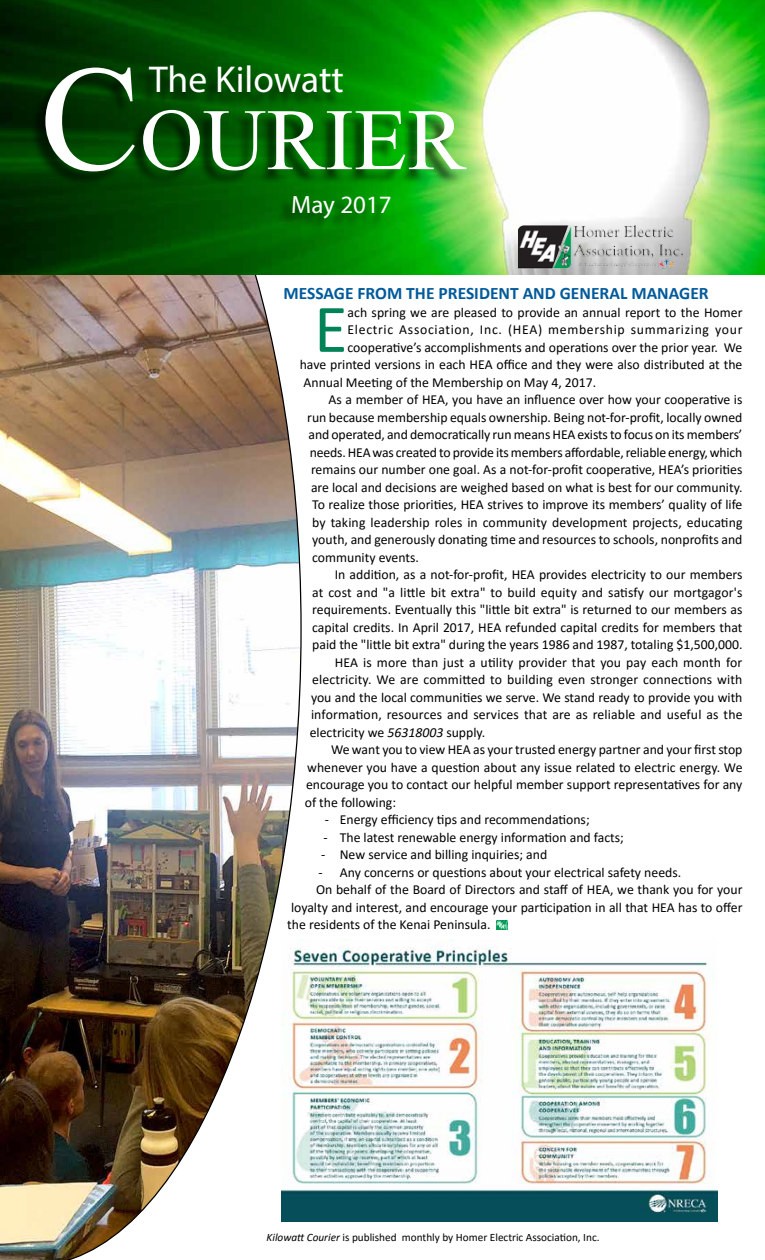
<style>
.page{position:relative;width:765px;height:1260px;background:#fff}
.page>*{position:absolute;margin:0;border:0;box-sizing:border-box;transform-origin:0 0}
.t1{font:150px "Times New Roman";color:#fff}
.t2{font:87.5px "Times New Roman";color:#fff}
.t3{font:68.88px "Calibri";color:#008357}
.t4{font:37.5px "Myriad Pro";color:#fff}
.t5{font:25px "Myriad Pro";color:#fff}
.t6{font:700 17.5px "Calibri";color:#005a9b}
.t7{font:13.75px "Calibri";color:#000}
.t8{font:13.75px "Calibri";letter-spacing:.05em;color:#000}
.t9{font:11.25px "Calibri";color:#000}
.s1{font-style:italic}
</style>
<div class="page">
<img style="left:0;top:275px;width:302px;height:985px">
<img style="left:0;top:0;width:765px;height:275px">
<div style="left:278px;top:198px;width:110px;height:35px;background:#000;opacity:.6"></div>
<div style="left:30px;top:70px;width:434px;height:117px;background:#000;opacity:.6"></div>
<div style="left:134px;top:68px;width:207px;height:40px;background:#000;opacity:.6"></div>
<svg style="left:496px;top:920px;width:11px;height:9px"></svg>
<img style="left:519px;top:225px;width:163px;height:43px">
<img style="left:281px;top:939px;width:436px;height:283px">
<h1 class="t1" style="left:40px;top:13px;width:102px">C</h1>
<h3 class="t4" style="left:149px;top:56px;width:196px">The Kilowatt</h3>
<h2 class="t2" style="left:140px;top:78px;width:327px">OURIER</h2>
<h3 class="t5" style="left:291px;top:189px;width:102px">May 2017</h3>
<p class="t6" style="left:284px;top:281px;width:427px">MESSAGE FROM THE PRESIDENT AND GENERAL MANAGER</p>
<h3 class="t3" style="left:314px;top:281px;width:35px">E</h3>
<p class="t7" style="left:348px;top:303px;width:396px">ach spring we are pleased to provide an annual report to the Homer</p>
<p class="t8" style="left:348px;top:320px;width:396px">Electric Association, Inc. (HEA) membership summarizing your</p>
<p class="t7" style="left:348px;top:338px;width:396px">cooperative’s accomplishments and operations over the prior year. We</p>
<p class="t7" style="left:300px;top:355px;width:444px">have printed versions in each HEA office and they were also distributed at the</p>
<p class="t7" style="left:304px;top:373px;width:294px">Annual Meeting of the Membership on May 4, 2017.</p>
<p class="t7" style="left:329px;top:390px;width:415px">As a member of HEA, you have an influence over how your cooperative is</p>
<p class="t7" style="left:307px;top:408px;width:437px">run because membership equals ownership. Being not-for-profit, locally owned</p>
<p class="t7" style="left:309px;top:425px;width:435px">and operated, and democratically run means HEA exists to focus on its members’</p>
<p class="t7" style="left:310px;top:443px;width:434px">needs. HEA was created to provide its members affordable, reliable energy, which</p>
<p class="t7" style="left:311px;top:460px;width:433px">remains our number one goal. As a not-for-profit cooperative, HEA’s priorities</p>
<p class="t7" style="left:311px;top:478px;width:433px">are local and decisions are weighed based on what is best for our community.</p>
<p class="t7" style="left:312px;top:495px;width:432px">To realize those priorities, HEA strives to improve its members’ quality of life</p>
<p class="t7" style="left:312px;top:513px;width:432px">by taking leadership roles in community development projects, educating</p>
<p class="t7" style="left:312px;top:530px;width:432px">youth, and generously donating time and resources to schools, nonprofits and</p>
<p class="t7" style="left:312px;top:548px;width:108px">community events.</p>
<p class="t7" style="left:335px;top:565px;width:409px">In addition, as a not-for-profit, HEA provides electricity to our members</p>
<p class="t7" style="left:312px;top:583px;width:432px">at cost and "a little bit extra" to build equity and satisfy our mortgagor's</p>
<p class="t7" style="left:312px;top:600px;width:432px">requirements. Eventually this "little bit extra" is returned to our members as</p>
<p class="t7" style="left:312px;top:618px;width:432px">capital credits. In April 2017, HEA refunded capital credits for members that</p>
<p class="t7" style="left:312px;top:635px;width:432px">paid the "little bit extra" during the years 1986 and 1987, totaling $1,500,000.</p>
<p class="t7" style="left:335px;top:653px;width:409px">HEA is more than just a utility provider that you pay each month for</p>
<p class="t7" style="left:312px;top:670px;width:432px">electricity. We are committed to building even stronger connections with</p>
<p class="t7" style="left:311px;top:688px;width:433px">you and the local communities we serve. We stand ready to provide you with</p>
<p class="t7" style="left:311px;top:705px;width:433px">information, resources and services that are as reliable and useful as the</p>
<p class="t7" style="left:310px;top:723px;width:177px">electricity we <span class="s1">56318003</span> supply.</p>
<p class="t7" style="left:331px;top:740px;width:413px">We want you to view HEA as your trusted energy partner and your first stop</p>
<p class="t7" style="left:307px;top:758px;width:437px">whenever you have a question about any issue related to electric energy. We</p>
<p class="t7" style="left:306px;top:775px;width:438px">encourage you to contact our helpful member support representatives for any</p>
<p class="t7" style="left:305px;top:793px;width:93px">of the following:</p>
<p class="t7" style="left:325px;top:810px;width:266px">- Energy efficiency tips and recommendations;</p>
<p class="t7" style="left:324px;top:828px;width:302px">- The latest renewable energy information and facts;</p>
<p class="t7" style="left:321px;top:845px;width:228px">- New service and billing inquiries; and</p>
<p class="t7" style="left:319px;top:863px;width:364px">- Any concerns or questions about your electrical safety needs.</p>
<p class="t7" style="left:316px;top:880px;width:428px">On behalf of the Board of Directors and staff of HEA, we thank you for your</p>
<p class="t7" style="left:291px;top:898px;width:453px">loyalty and interest, and encourage your participation in all that HEA has to offer</p>
<p class="t7" style="left:287px;top:915px;width:205px">the residents of the Kenai Peninsula.</p>
<p class="t9" style="left:267px;top:1229px;width:334px"><span class="s1">Kilowatt Courier</span> is published monthly by Homer Electric Association, Inc.</p>
</div>
